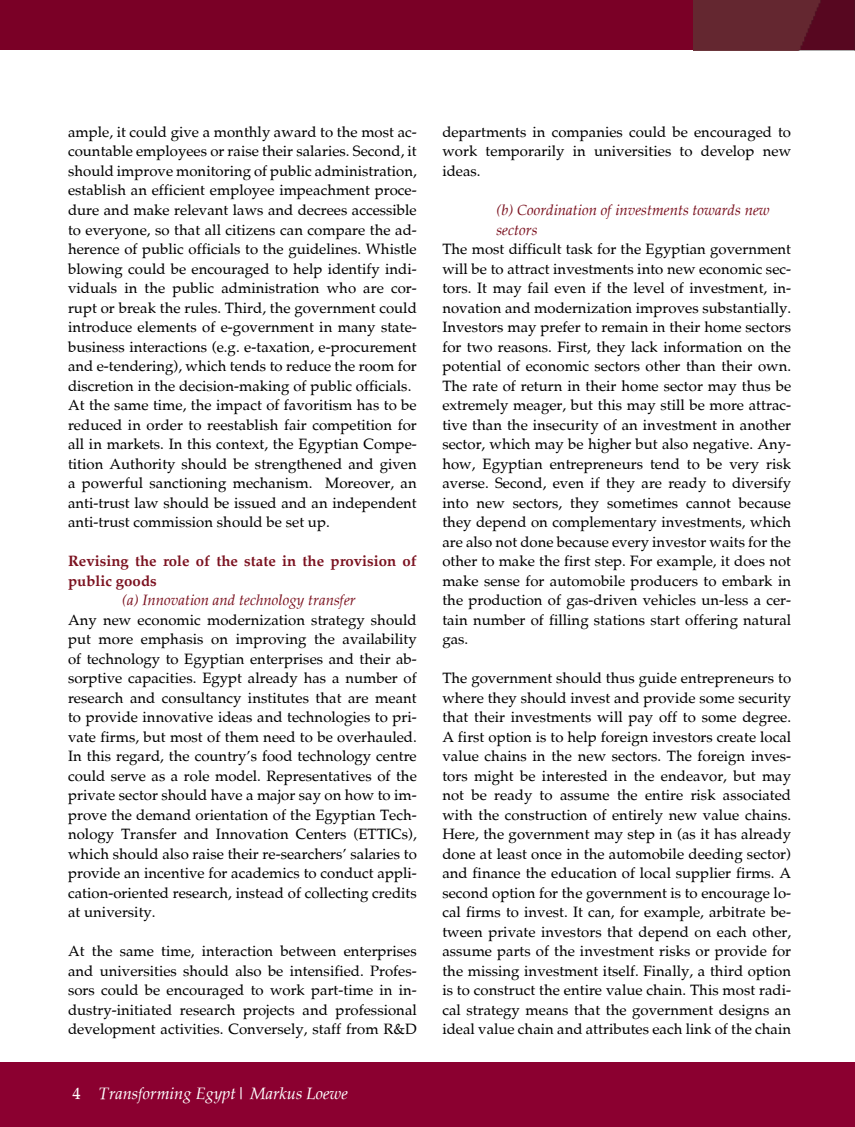
<style>
.page{position:relative;width:855px;height:1127px;background:#fff}
.page>*{position:absolute;margin:0;border:0;box-sizing:border-box;transform-origin:0 0}
.t1{font:italic 16.5px "Palatia";color:#fff}
.t2{font:15px/19.5px "Palatia";color:#000;text-align:justify}
.t3{font:italic 15px/19.5px "Palatia";color:#7b1220}
.t4{font:700 15px/19.5px "Palatia";color:#7b1220}
.s1{font-style:normal}
</style>
<div class="page">
<div style="left:0;top:0;width:855px;height:50px;background:#7a0026"></div>
<img style="left:693px;top:0;width:162px;height:50px">
<div style="left:0;top:1062px;width:855px;height:65px;background:#8b0030"></div>
<p class="t2" style="left:68px;top:122px;width:350px;text-align:left">ample, it could give a monthly award to the most ac&shy;countable employees or raise their salaries. Second, it should improve monitoring of public administration, establish an efficient employee impeachment proce&shy;dure and make relevant laws and decrees accessible to everyone, so that all citizens can compare the ad&shy;herence of public officials to the guidelines. Whistle blowing could be encouraged to help identify indi&shy;viduals in the public administration who are cor&shy;rupt or break the rules. Third, the government could introduce elements of e-government in many state&shy;business interactions (e.g. e-taxation, e-procurement and e-tendering), which tends to reduce the room for discretion in the decision-making of public officials.<br>At the same time, the impact of favoritism has to be reduced in order to reestablish fair competition for all in markets. In this context, the Egyptian Compe&shy;tition Authority should be strengthened and given a powerful sanctioning mechanism. Moreover, an anti-trust law should be issued and an independent anti-trust commission should be set up.</p>
<p class="t4" style="left:68px;top:551px;width:350px">Revising the role of the state in the provision of public goods</p>
<p class="t3" style="left:122px;top:590px;width:235px">(a) Innovation and technology transfer</p>
<p class="t2" style="left:68px;top:610px;width:350px">Any new economic modernization strategy should put more emphasis on improving the availability of technology to Egyptian enterprises and their ab&shy;sorptive capacities. Egypt already has a number of research and consultancy institutes that are meant to provide innovative ideas and technologies to pri&shy;vate firms, but most of them need to be overhauled.<br>In this regard, the country’s food technology centre could serve as a role model. Representatives of the private sector should have a major say on how to im&shy;prove the demand orientation of the Egyptian Tech&shy;nology Transfer and Innovation Centers (ETTICs), which should also raise their re-searchers’ salaries to provide an incentive for academics to conduct appli&shy;cation-oriented research, instead of collecting credits at university.</p>
<p class="t2" style="left:68px;top:941px;width:350px">At the same time, interaction between enterprises and universities should also be intensified. Profes&shy;sors could be encouraged to work part-time in in&shy;dustry-initiated research projects and professional development activities. Conversely, staff from R&amp;D</p>
<p class="t1" style="left:72px;top:1083px;width:277px"><span class="s1">4</span> Transforming Egypt| Markus Loewe</p>
<p class="t2" style="left:442px;top:122px;width:350px">departments in companies could be encouraged to work temporarily in universities to develop new ideas.</p>
<p class="t3" style="left:496px;top:200px;width:275px">(b) Coordination of investments towards new sectors</p>
<p class="t2" style="left:442px;top:239px;width:350px">The most difficult task for the Egyptian government will be to attract investments into new economic sec&shy;tors. It may fail even if the level of investment, in&shy;novation and modernization improves substantially.<br>Investors may prefer to remain in their home sectors for two reasons. First, they lack information on the potential of economic sectors other than their own.<br>The rate of return in their home sector may thus be extremely meager, but this may still be more attrac&shy;tive than the insecurity of an investment in another sector, which may be higher but also negative. Any&shy;how, Egyptian entrepreneurs tend to be very risk averse. Second, even if they are ready to diversify into new sectors, they sometimes cannot because they depend on complementary investments, which are also not done because every investor waits for the other to make the first step. For example, it does not make sense for automobile producers to embark in the production of gas-driven vehicles un-less a cer&shy;tain number of filling stations start offering natural gas.</p>
<p class="t2" style="left:442px;top:668px;width:350px">The government should thus guide entrepreneurs to where they should invest and provide some security that their investments will pay off to some degree.<br>A first option is to help foreign investors create local value chains in the new sectors. The foreign inves&shy;tors might be interested in the endeavor, but may not be ready to assume the entire risk associated with the construction of entirely new value chains.<br>Here, the government may step in (as it has already done at least once in the automobile deeding sector) and finance the education of local supplier firms. A second option for the government is to encourage lo&shy;cal firms to invest. It can, for example, arbitrate be&shy;tween private investors that depend on each other, assume parts of the investment risks or provide for the missing investment itself. Finally, a third option is to construct the entire value chain. This most radi&shy;cal strategy means that the government designs an ideal value chain and attributes each link of the chain</p>
</div>
